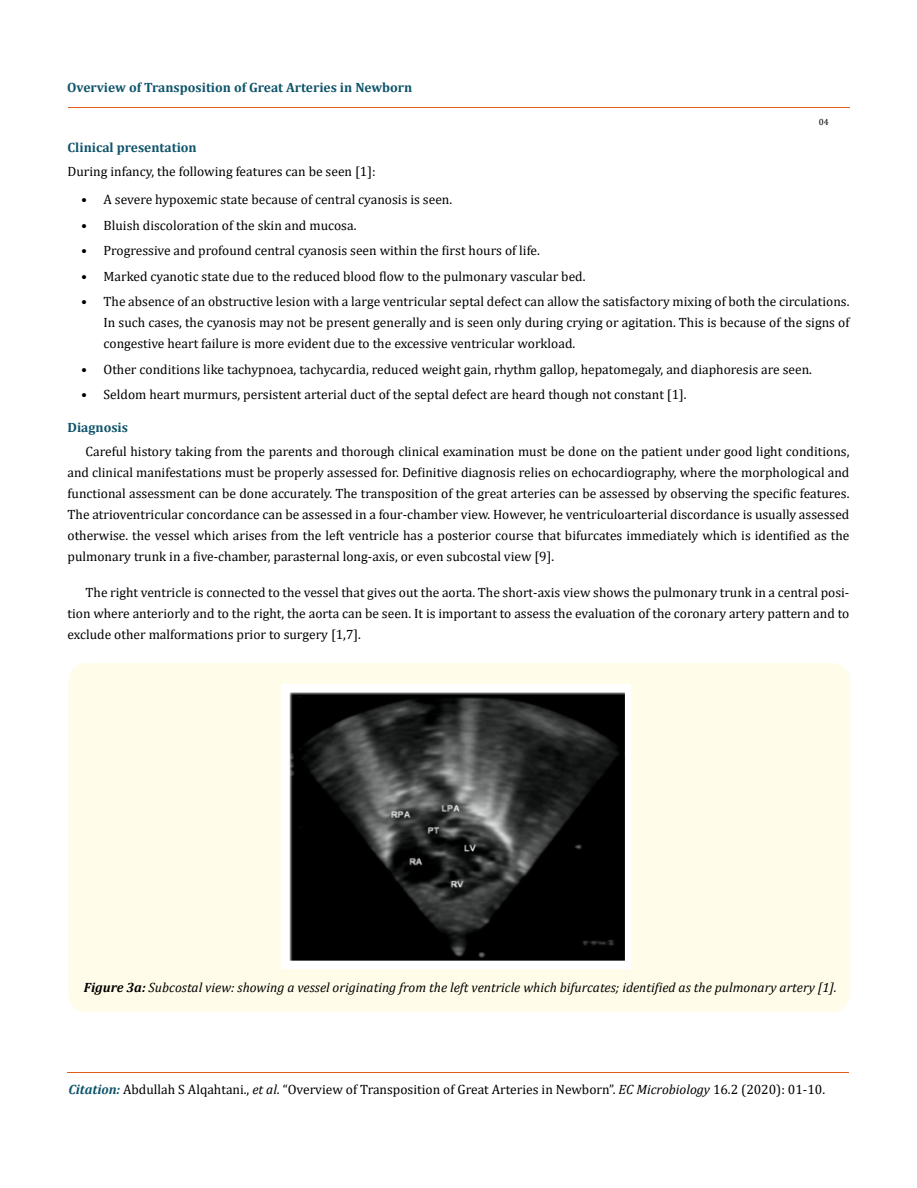
<style>
.page{position:relative;width:917px;height:1188px;background:#fff}
.page>*{position:absolute;margin:0;border:0;box-sizing:border-box;transform-origin:0 0}
.t1{font:13.5px/21px "Cambria";color:#000;text-align:justify}
.t2{font:italic 13.5px "Cambria";color:#000}
.t3{font:700 13.5px "Cambria";color:#0e546a}
.t4{font:9px "Cambria";color:#000}
.s1{font-weight:700}
.s2{font-weight:700;font-style:italic;color:#0e546a}
.s3{font-style:italic}
</style>
<div class="page">
<hr style="left:68px;top:108px;width:781px;height:1px;background:#e05d1a">
<hr style="left:67px;top:1073px;width:782px;height:1px;background:#e05d1a">
<div style="left:68px;top:663px;width:782px;height:349px;background:#fffde9;border-radius:18px"></div>
<img style="left:282px;top:685px;width:348px;height:284px">
<p class="t3" style="left:67px;top:78px;width:346px">Overview of Transposition of Great Arteries in Newborn</p>
<p class="t4" style="left:819px;top:117px;width:11px">04</p>
<p class="t3" style="left:68px;top:137px;width:131px">Clinical presentation</p>
<p class="t1" style="left:68px;top:160px;width:309px">During infancy, the following features can be seen [1]:</p>
<p class="t1" style="left:81px;top:189px;width:373px">• A severe hypoxemic state because of central cyanosis is seen.</p>
<p class="t1" style="left:81px;top:214px;width:277px">• Bluish discoloration of the skin and mucosa.</p>
<p class="t1" style="left:81px;top:240px;width:460px">• Progressive and profound central cyanosis seen within the first hours of life.</p>
<p class="t1" style="left:81px;top:265px;width:506px">• Marked cyanotic state due to the reduced blood flow to the pulmonary vascular bed.</p>
<p class="t1" style="left:104px;top:291px;width:747px;text-indent:-23px">• The absence of an obstructive lesion with a large ventricular septal defect can allow the satisfactory mixing of both the circulations.<br>In such cases, the cyanosis may not be present generally and is seen only during crying or agitation. This is because of the signs of congestive heart failure is more evident due to the excessive ventricular workload.</p>
<p class="t1" style="left:81px;top:358px;width:732px">• Other conditions like tachypnoea, tachycardia, reduced weight gain, rhythm gallop, hepatomegaly, and diaphoresis are seen.</p>
<p class="t1" style="left:81px;top:384px;width:607px">• Seldom heart murmurs, persistent arterial duct of the septal defect are heard though not constant [1].</p>
<p class="t3" style="left:68px;top:418px;width:62px">Diagnosis</p>
<p class="t1" style="left:68px;top:441px;width:783px;text-indent:18px">Careful history taking from the parents and thorough clinical examination must be done on the patient under good light conditions, and clinical manifestations must be properly assessed for. Definitive diagnosis relies on echocardiography, where the morphological and functional assessment can be done accurately. The transposition of the great arteries can be assessed by observing the specific features.<br>The atrioventricular concordance can be assessed in a four-chamber view. However, he ventriculoarterial discordance is usually assessed otherwise. the vessel which arises from the left ventricle has a posterior course that bifurcates immediately which is identified as the pulmonary trunk in a five-chamber, parasternal long-axis, or even subcostal view [9].</p>
<p class="t1" style="left:68px;top:582px;width:783px;text-indent:18px">The right ventricle is connected to the vessel that gives out the aorta. The short-axis view shows the pulmonary trunk in a central posi&shy;tion where anteriorly and to the right, the aorta can be seen. It is important to assess the evaluation of the coronary artery pattern and to exclude other malformations prior to surgery [1,7].</p>
<p class="t2" style="left:84px;top:978px;width:754px"><span class="s1">Figure 3a:</span> Subcostal view: showing a vessel originating from the left ventricle which bifurcates; identified as the pulmonary artery [1].</p>
<p class="t1" style="left:68px;top:1079px;width:758px"><span class="s2">Citation:</span> Abdullah S Alqahtani., <span class="s3">et al</span>. “Overview of Transposition of Great Arteries in Newborn”. <span class="s3">EC Microbiology</span> 16.2 (2020): 01-10.</p>
</div>
